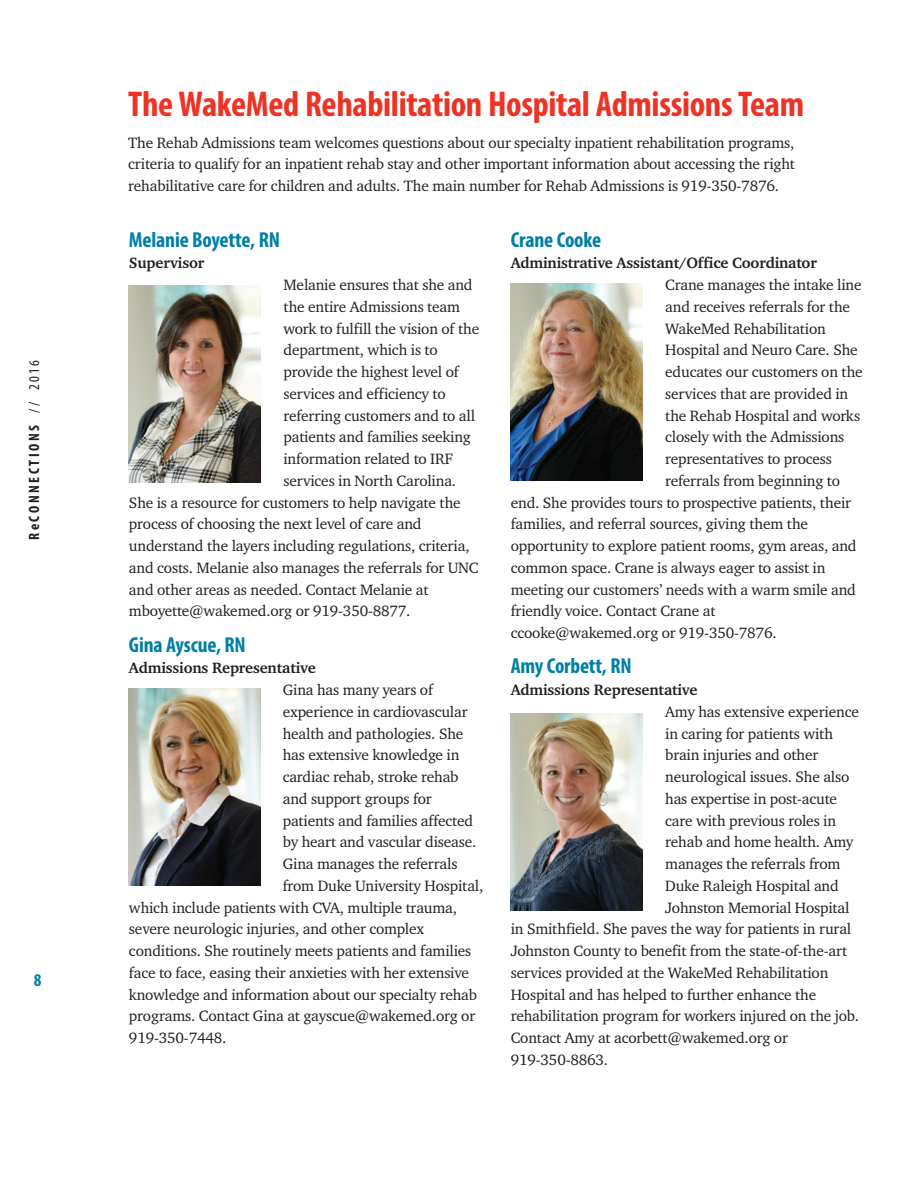
<style>
.page{position:relative;width:918px;height:1188px;background:#fff}
.page>*{position:absolute;margin:0;border:0;box-sizing:border-box;transform-origin:0 0}
.t1{font:700 condensed 36px "Myriad Pro";letter-spacing:-.01em;color:#ee3224}
.t2{font:700 condensed 21.75px "Myriad Pro";letter-spacing:-.01em;color:#007fa4}
.t3{font:700 condensed 18px "Myriad Pro";color:#007fa4}
.t4{font:15.3px/21.8px "Charter ITC Std";letter-spacing:-.01em;color:#231f20;text-align:justify}
.t5{font:700 15.3px "Charter ITC Std";letter-spacing:-.01em;color:#231f20}
.t6{font:700 condensed 15px "Myriad Pro";letter-spacing:.17em;color:#231f20}
.s1{font-weight:400}
</style>
<div class="page">
<img style="left:129px;top:286px;width:132px;height:197px">
<img style="left:511px;top:283px;width:132px;height:197px">
<img style="left:511px;top:714px;width:132px;height:197px">
<img style="left:128px;top:688px;width:132px;height:197px">
<p class="t6" style="left:29px;top:540px;width:182px;rotate:-90deg">ReCONNECTIONS <span class="s1">// 2016</span></p>
<p class="t3" style="left:34px;top:973px;width:9px">8</p>
<h1 class="t1" style="left:128px;top:91px;width:678px">The WakeMed Rehabilitation Hospital Admissions Team</h1>
<p class="t4" style="left:128px;top:133px;width:668px">The Rehab Admissions team welcomes questions about our specialty inpatient rehabilitation programs, criteria to qualify for an inpatient rehab stay and other important information about accessing the right rehabilitative care for children and adults. The main number for Rehab Admissions is 919-350-7876.</p>
<h2 class="t2" style="left:129px;top:232px;width:153px">Melanie Boyette, RN</h2>
<p class="t5" style="left:129px;top:257px;width:77px">Supervisor</p>
<p class="t4" style="left:283px;top:275px;width:191px">Melanie ensures that she and</p>
<p class="t4" style="left:283px;top:297px;width:178px">the entire Admissions team</p>
<p class="t4" style="left:283px;top:319px;width:197px">work to fulfill the vision of the</p>
<p class="t4" style="left:283px;top:340px;width:156px">department, which is to</p>
<p class="t4" style="left:283px;top:362px;width:177px">provide the highest level of</p>
<p class="t4" style="left:283px;top:384px;width:164px">services and efficiency to</p>
<p class="t4" style="left:283px;top:406px;width:193px">referring customers and to all</p>
<p class="t4" style="left:283px;top:427px;width:189px">patients and families seeking</p>
<p class="t4" style="left:283px;top:449px;width:171px">information related to IRF</p>
<p class="t4" style="left:283px;top:471px;width:174px">services in North Carolina.</p>
<p class="t4" style="left:129px;top:493px;width:333px">She is a resource for customers to help navigate the</p>
<p class="t4" style="left:129px;top:514px;width:294px">process of choosing the next level of care and</p>
<p class="t4" style="left:129px;top:536px;width:342px">understand the layers including regulations, criteria,</p>
<p class="t4" style="left:129px;top:558px;width:351px">and costs. Melanie also manages the referrals for UNC</p>
<p class="t4" style="left:129px;top:580px;width:301px">and other areas as needed. Contact Melanie at</p>
<p class="t4" style="left:129px;top:601px;width:283px">mboyette@wakemed.org or 919-350-8877.</p>
<h2 class="t2" style="left:129px;top:637px;width:118px">Gina Ayscue, RN</h2>
<p class="t5" style="left:129px;top:662px;width:188px">Admissions Representative</p>
<p class="t4" style="left:283px;top:680px;width:152px">Gina has many years of</p>
<p class="t4" style="left:283px;top:702px;width:186px">experience in cardiovascular</p>
<p class="t4" style="left:283px;top:724px;width:182px">health and pathologies. She</p>
<p class="t4" style="left:283px;top:745px;width:178px">has extensive knowledge in</p>
<p class="t4" style="left:283px;top:767px;width:177px">cardiac rehab, stroke rehab</p>
<p class="t4" style="left:283px;top:789px;width:150px">and support groups for</p>
<p class="t4" style="left:283px;top:811px;width:192px">patients and families affected</p>
<p class="t4" style="left:283px;top:832px;width:195px">by heart and vascular disease.</p>
<p class="t4" style="left:283px;top:854px;width:176px">Gina manages the referrals</p>
<p class="t4" style="left:283px;top:876px;width:202px">from Duke University Hospital,</p>
<p class="t4" style="left:129px;top:898px;width:330px">which include patients with CVA, multiple trauma,</p>
<p class="t4" style="left:129px;top:919px;width:297px">severe neurologic injuries, and other complex</p>
<p class="t4" style="left:129px;top:941px;width:344px">conditions. She routinely meets patients and families</p>
<p class="t4" style="left:129px;top:963px;width:342px">face to face, easing their anxieties with her extensive</p>
<p class="t4" style="left:129px;top:985px;width:350px">knowledge and information about our specialty rehab</p>
<p class="t4" style="left:129px;top:1006px;width:348px">programs. Contact Gina at gayscue@wakemed.org or</p>
<p class="t4" style="left:129px;top:1028px;width:99px">919-350-7448.</p>
<h2 class="t2" style="left:511px;top:232px;width:92px">Crane Cooke</h2>
<p class="t5" style="left:511px;top:257px;width:308px">Administrative Assistant/Office Coordinator</p>
<p class="t4" style="left:665px;top:275px;width:198px">Crane manages the intake line</p>
<p class="t4" style="left:665px;top:297px;width:186px">and receives referrals for the</p>
<p class="t4" style="left:665px;top:319px;width:162px">WakeMed Rehabilitation</p>
<p class="t4" style="left:665px;top:340px;width:194px">Hospital and Neuro Care. She</p>
<p class="t4" style="left:665px;top:362px;width:199px">educates our customers on the</p>
<p class="t4" style="left:665px;top:384px;width:185px">services that are provided in</p>
<p class="t4" style="left:665px;top:406px;width:197px">the Rehab Hospital and works</p>
<p class="t4" style="left:665px;top:427px;width:181px">closely with the Admissions</p>
<p class="t4" style="left:665px;top:449px;width:168px">representatives to process</p>
<p class="t4" style="left:665px;top:471px;width:176px">referrals from beginning to</p>
<p class="t4" style="left:511px;top:493px;width:342px">end. She provides tours to prospective patients, their</p>
<p class="t4" style="left:511px;top:514px;width:299px">families, and referral sources, giving them the</p>
<p class="t4" style="left:511px;top:536px;width:347px">opportunity to explore patient rooms, gym areas, and</p>
<p class="t4" style="left:511px;top:558px;width:316px">common space. Crane is always eager to assist in</p>
<p class="t4" style="left:511px;top:580px;width:347px">meeting our customers’ needs with a warm smile and</p>
<p class="t4" style="left:511px;top:601px;width:206px">friendly voice. Contact Crane at</p>
<p class="t4" style="left:511px;top:623px;width:267px">ccooke@wakemed.org or 919-350-7876.</p>
<h2 class="t2" style="left:511px;top:658px;width:122px">Amy Corbett, RN</h2>
<p class="t5" style="left:511px;top:684px;width:188px">Admissions Representative</p>
<p class="t4" style="left:665px;top:702px;width:195px">Amy has extensive experience</p>
<p class="t4" style="left:665px;top:724px;width:169px">in caring for patients with</p>
<p class="t4" style="left:665px;top:745px;width:155px">brain injuries and other</p>
<p class="t4" style="left:665px;top:767px;width:186px">neurological issues. She also</p>
<p class="t4" style="left:665px;top:789px;width:173px">has expertise in post-acute</p>
<p class="t4" style="left:665px;top:811px;width:172px">care with previous roles in</p>
<p class="t4" style="left:665px;top:832px;width:190px">rehab and home health. Amy</p>
<p class="t4" style="left:665px;top:854px;width:177px">manages the referrals from</p>
<p class="t4" style="left:665px;top:876px;width:175px">Duke Raleigh Hospital and</p>
<p class="t4" style="left:665px;top:898px;width:186px">Johnston Memorial Hospital</p>
<p class="t4" style="left:511px;top:919px;width:342px">in Smithfield. She paves the way for patients in rural</p>
<p class="t4" style="left:511px;top:941px;width:338px">Johnston County to benefit from the state-of-the-art</p>
<p class="t4" style="left:511px;top:963px;width:319px">services provided at the WakeMed Rehabilitation</p>
<p class="t4" style="left:511px;top:985px;width:307px">Hospital and has helped to further enhance the</p>
<p class="t4" style="left:511px;top:1006px;width:350px">rehabilitation program for workers injured on the job.</p>
<p class="t4" style="left:511px;top:1028px;width:279px">Contact Amy at acorbett@wakemed.org or</p>
<p class="t4" style="left:511px;top:1050px;width:99px">919-350-8863.</p>
</div>
